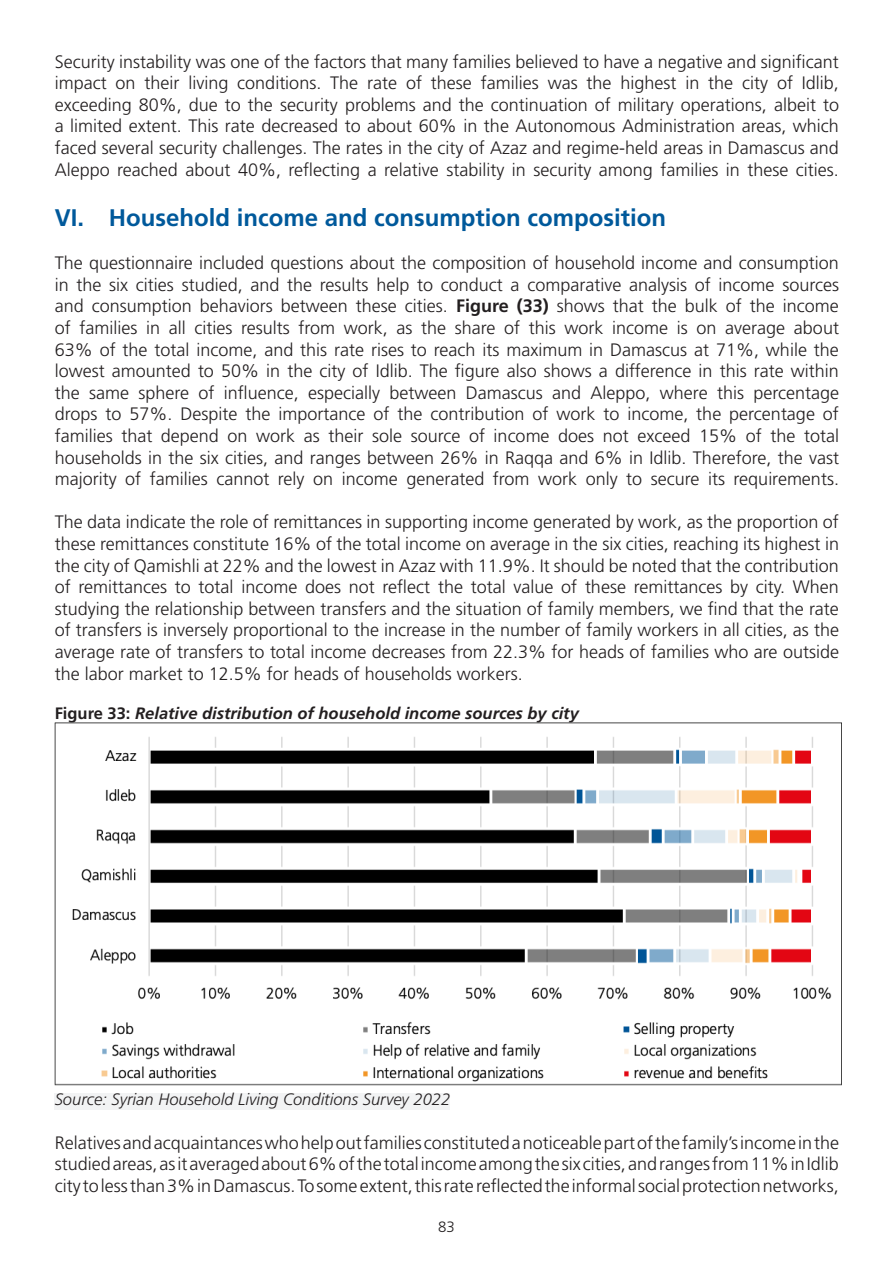
<style>
.page{position:relative;width:893px;height:1263px;background:#fff}
.page>*{position:absolute;margin:0;border:0;box-sizing:border-box;transform-origin:0 0}
.t1{font:700 24px "Frutiger LT Std";color:#00599b}
.t2{font:300 18px/21.6px "Frutiger LT Std";color:#231f20;text-align:justify}
.graph_title{font:italic 700 16.5px "Frutiger LT Std";color:#231f20}
.graph_source{font:italic 300 16.5px "Frutiger LT Std";color:#231f20}
.t3{font:300 15px "Frutiger LT Std";color:#231f20}
.s1{font-weight:700}
.s2{font-style:normal}
</style>
<div class="page">
<div style="left:55px;top:1093px;width:395px;height:16px;background:#f2f3f4"></div>
<img style="left:55px;top:723px;width:787px;height:363px">
<p class="t2" style="left:55px;top:51px;width:786px">Security instability was one of the factors that many families believed to have a negative and significant impact on their living conditions. The rate of these families was the highest in the city of Idlib, exceeding 80%, due to the security problems and the continuation of military operations, albeit to a limited extent. This rate decreased to about 60% in the Autonomous Administration areas, which faced several security challenges. The rates in the city of Azaz and regime-held areas in Damascus and Aleppo reached about 40%, reflecting a relative stability in security among families in these cities.</p>
<p class="t1" style="left:55px;top:203px;width:613px">VI. Household income and consumption composition</p>
<p class="t2" style="left:55px;top:252px;width:786px">The questionnaire included questions about the composition of household income and consumption in the six cities studied, and the results help to conduct a comparative analysis of income sources and consumption behaviors between these cities. <span class="s1">Figure (33)</span> shows that the bulk of the income of families in all cities results from work, as the share of this work income is on average about 63% of the total income, and this rate rises to reach its maximum in Damascus at 71%, while the lowest amounted to 50% in the city of Idlib. The figure also shows a difference in this rate within the same sphere of influence, especially between Damascus and Aleppo, where this percentage drops to 57%. Despite the importance of the contribution of work to income, the percentage of families that depend on work as their sole source of income does not exceed 15% of the total households in the six cities, and ranges between 26% in Raqqa and 6% in Idlib. Therefore, the vast majority of families cannot rely on income generated from work only to secure its requirements.</p>
<p class="t2" style="left:55px;top:512px;width:786px">The data indicate the role of remittances in supporting income generated by work, as the proportion of these remittances constitute 16% of the total income on average in the six cities, reaching its highest in the city of Qamishli at 22% and the lowest in Azaz with 11.9%. It should be noted that the contribution of remittances to total income does not reflect the total value of these remittances by city. When studying the relationship between transfers and the situation of family members, we find that the rate of transfers is inversely proportional to the increase in the number of family workers in all cities, as the average rate of transfers to total income decreases from 22.3% for heads of families who are outside the labor market to 12.5% for heads of households workers.</p>
<p class="graph_title" style="left:55px;top:704px;width:526px"><span class="s2">Figure 33:</span> Relative distribution of household income sources by city</p>
<p class="graph_source" style="left:55px;top:1090px;width:397px">Source: Syrian Household Living Conditions Survey 2022</p>
<p class="t2" style="left:55px;top:1132px;width:786px">Relatives and acquaintances who help out families constituted a noticeable part of the family’s income in the studied areas, as it averaged about 6% of the total income among the six cities, and ranges from 11% in Idlib city to less than 3% in Damascus. To some extent, this rate reflected the informal social protection networks,</p>
<p class="t3" style="left:438px;top:1218px;width:18px">83</p>
</div>
